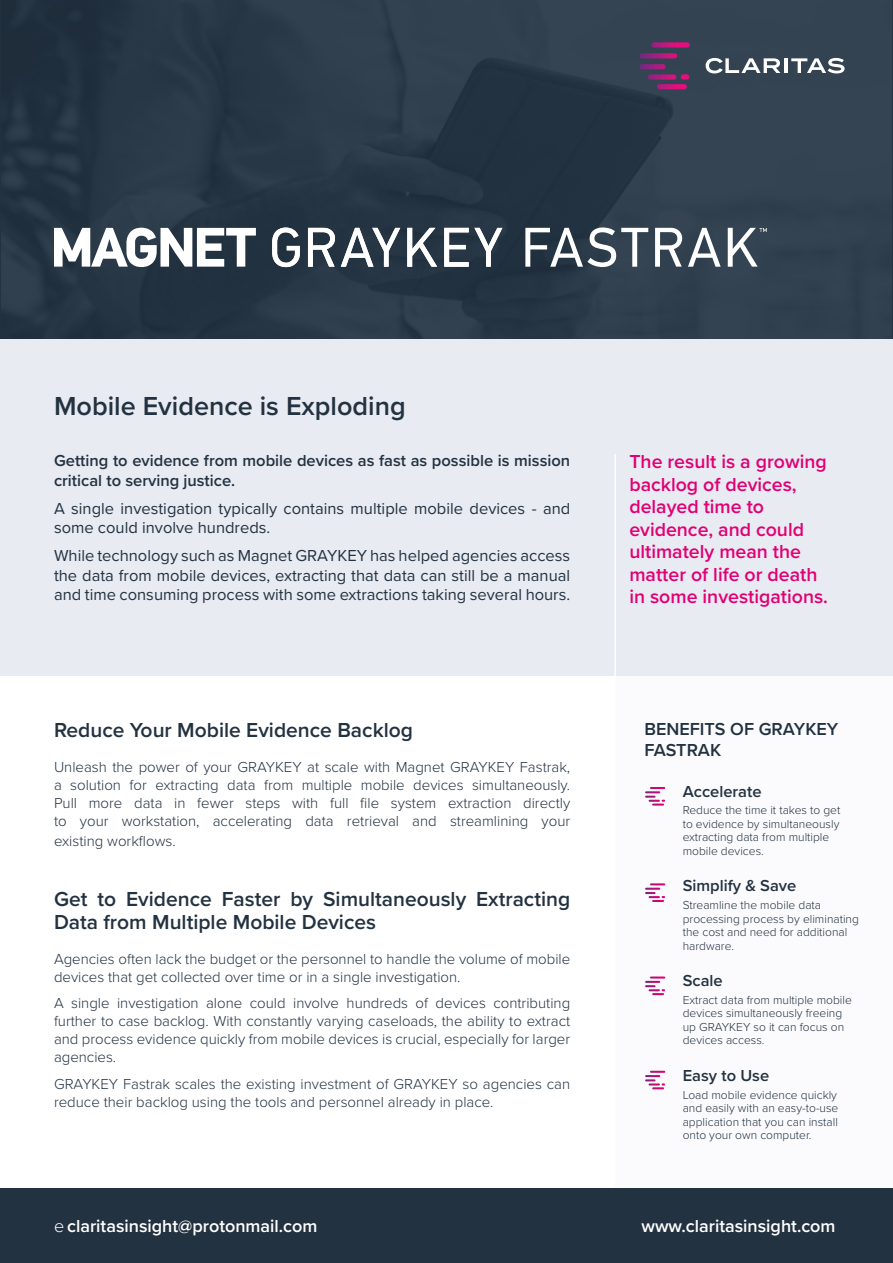
<style>
.page{position:relative;width:893px;height:1263px;background:#fff}
.page>*{position:absolute;margin:0;border:0;box-sizing:border-box;transform-origin:0 0}
.t1{font:600 27px "Proxima Nova";color:#233241}
.t2{font:600 21px/22.5px "Proxima Nova";color:#233241}
.t3{font:600 19.5px/22.5px "Proxima Nova";color:#e10074}
.t4{font:600 18px "Proxima Nova";color:#fff}
.t5{font:600 18px/21px "Proxima Nova";color:#233241}
.t6{font:16.5px/19.5px "Proxima Nova";color:#233241}
.t7{font:600 16.5px/19.5px "Proxima Nova";color:#233241}
.t8{font:300 15px/18px "Proxima Nova";color:#233241;text-align:justify}
.t9{font:300 12px/13.5px "Proxima Nova";color:#233241}
.s1{font-weight:300}
</style>
<div class="page">
<div style="left:616px;top:675px;width:277px;height:542px;background:#fbfbfd"></div>
<img style="left:0;top:0;width:893px;height:339px">
<svg style="left:525px;top:227px;width:123px;height:40px"></svg>
<svg style="left:655px;top:228px;width:27px;height:39px"></svg>
<svg style="left:688px;top:228px;width:33px;height:39px"></svg>
<svg style="left:728px;top:228px;width:39px;height:39px"></svg>
<svg style="left:54px;top:228px;width:202px;height:39px"></svg>
<svg style="left:272px;top:228px;width:28px;height:39px"></svg>
<svg style="left:308px;top:228px;width:27px;height:39px"></svg>
<svg style="left:341px;top:228px;width:59px;height:39px"></svg>
<svg style="left:407px;top:228px;width:30px;height:39px"></svg>
<svg style="left:444px;top:228px;width:58px;height:39px"></svg>
<div style="left:0;top:1188px;width:893px;height:75px;background:#233241"></div>
<svg style="left:651px;top:42px;width:39px;height:6px"></svg>
<svg style="left:639px;top:53px;width:38px;height:5px"></svg>
<svg style="left:648px;top:74px;width:28px;height:6px"></svg>
<svg style="left:639px;top:64px;width:26px;height:5px"></svg>
<svg style="left:681px;top:74px;width:8px;height:5px"></svg>
<svg style="left:657px;top:84px;width:30px;height:5px"></svg>
<svg style="left:706px;top:58px;width:74px;height:15px"></svg>
<hr style="left:784px;top:58px;width:3px;height:15px;background:#fff">
<svg style="left:791px;top:58px;width:53px;height:15px"></svg>
<div style="left:0;top:339px;width:893px;height:337px;background:#e9ebf2"></div>
<hr style="left:614px;top:454px;width:2px;height:227px;background:#fff">
<svg style="left:645px;top:787px;width:20px;height:19px"></svg>
<svg style="left:645px;top:883px;width:20px;height:19px"></svg>
<svg style="left:645px;top:976px;width:20px;height:19px"></svg>
<svg style="left:645px;top:1071px;width:20px;height:18px"></svg>
<h1 class="t1" style="left:54px;top:385px;width:353px">Mobile Evidence is Exploding</h1>
<p class="t7" style="left:54px;top:450px;width:518px">Getting to evidence from mobile devices as fast as possible is mission critical to serving justice.</p>
<p class="t6" style="left:54px;top:498px;width:518px">A single investigation typically contains multiple mobile devices - and some could involve hundreds.</p>
<p class="t6" style="left:54px;top:545px;width:518px;text-align:justify">While technology such as Magnet GRAYKEY has helped agencies access the data from mobile devices, extracting that data can still be a manual and time consuming process with some extractions taking several hours.</p>
<h2 class="t2" style="left:54px;top:718px;width:360px">Reduce Your Mobile Evidence Backlog</h2>
<p class="t8" style="left:54px;top:757px;width:518px">Unleash the power of your GRAYKEY at scale with Magnet GRAYKEY Fastrak, a solution for extracting data from multiple mobile devices simultaneously.<br>Pull more data in fewer steps with full file system extraction directly to your workstation, accelerating data retrieval and streamlining your</p>
<p class="t8" style="left:54px;top:831px;width:123px">existing workflows.</p>
<h2 class="t2" style="left:54px;top:887px;width:518px">Get to Evidence Faster by Simultaneously Extracting<br>Data from Multiple Mobile Devices</h2>
<p class="t8" style="left:54px;top:949px;width:518px">Agencies often lack the budget or the personnel to handle the volume of mobile devices that get collected over time or in a single investigation.</p>
<p class="t8" style="left:54px;top:993px;width:518px">A single investigation alone could involve hundreds of devices contributing further to case backlog. With constantly varying caseloads, the ability to extract and process evidence quickly from mobile devices is crucial, especially for larger agencies.</p>
<p class="t8" style="left:54px;top:1074px;width:518px">GRAYKEY Fastrak scales the existing investment of GRAYKEY so agencies can reduce their backlog using the tools and personnel already in place.</p>
<h3 class="t3" style="left:629px;top:450px;width:200px">The result is a growing backlog of devices, delayed time to evidence, and could ultimately mean the matter of life or death in some investigations.</h3>
<p class="t5" style="left:644px;top:718px;width:195px">BENEFITS OF GRAYKEY<br>FASTRAK</p>
<p class="t7" style="left:683px;top:781px;width:80px">Accelerate</p>
<p class="t9" style="left:683px;top:803px;width:159px">Reduce the time it takes to get to evidence by simultaneously extracting data from multiple mobile devices.</p>
<p class="t7" style="left:683px;top:875px;width:115px">Simplify &amp; Save</p>
<p class="t9" style="left:683px;top:898px;width:178px">Streamline the mobile data processing process by eliminating the cost and need for additional hardware.</p>
<p class="t7" style="left:683px;top:970px;width:42px">Scale</p>
<p class="t9" style="left:683px;top:992px;width:171px">Extract data from multiple mobile devices simultaneously freeing up GRAYKEY so it can focus on devices access.</p>
<p class="t7" style="left:683px;top:1065px;width:88px">Easy to Use</p>
<p class="t9" style="left:683px;top:1087px;width:157px;text-align:justify">Load mobile evidence quickly and easily with an easy-to-use application that you can install onto your own computer.</p>
<p class="t4" style="left:54px;top:1212px;width:265px"><span class="s1">e</span> claritasinsight@protonmail.com</p>
<p class="t4" style="left:641px;top:1212px;width:196px">www.claritasinsight.com</p>
</div>
